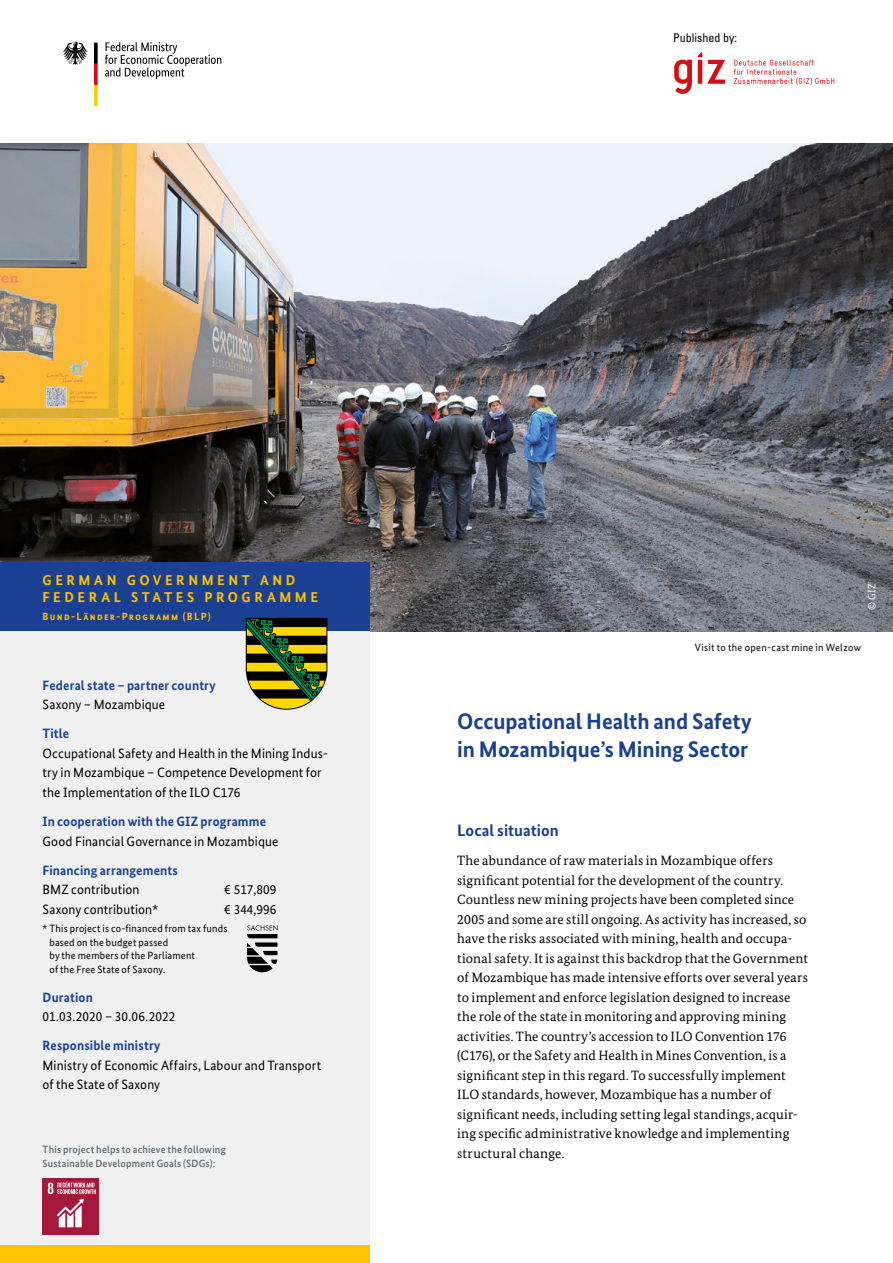
<style>
.page{position:relative;width:893px;height:1263px;background:#fff}
.page>*{position:absolute;margin:0;border:0;box-sizing:border-box;transform-origin:0 0}
.Headline_titel{font:700 22.5px/28.5px "Bundes Sans";color:#194093}
.Head_zw{font:700 16.5px "Bundes Sans";color:#194093}
.laendername{font:700 14.25px/16.5px "Bundes Sans";letter-spacing:.255em;color:#fdc300}
.lauftext{font:13.5px/19.5px "Bundes Serif";letter-spacing:.01em;color:#000}
.Kasten_Lauftext_-_NE{font:13.5px/19.5px "Bundes Sans";letter-spacing:.01em;color:#000}
.Kasten_Lauftext_-_NE-2{font:700 13.5px/19.5px "Bundes Sans";letter-spacing:.01em;color:#194093}
.t1{font:condensed 12px "Univers";color:#000}
.Kasten_Lauftext_-_NE-3{font:10.5px/13.5px "Bundes Sans";letter-spacing:.02em;color:#000}
.Kasten_Lauftext_-_NE-4{font:500 10.5px/14.2px "Bundes Sans";letter-spacing:.02em;color:#58666d}
.bildnachweis{font:10.5px "Bundes Sans";letter-spacing:.03em;color:#000}
.laendername-2{font:700 10.5px "Bundes Sans";letter-spacing:.12em;color:#fdc300}
.bildnachweis-2{font:10.5px "Bundes Sans";color:#fff;scale:.96 1}
.s1{font-weight:400;color:#000}
.s2{font-weight:700;color:#194093}
</style>
<div class="page">
<img style="left:2px;top:144px;width:889px;height:487px">
<div style="left:0;top:631px;width:370px;height:632px;background:#f0f0f0"></div>
<div style="left:0;top:563px;width:370px;height:68px;background:#194093"></div>
<div style="left:0;top:1245px;width:370px;height:18px;background:#fdc300"></div>
<svg style="left:246px;top:618px;width:81px;height:92px;background:#656d22"></svg>
<svg style="left:674px;top:60px;width:18px;height:34px"></svg>
<svg style="left:698px;top:52px;width:27px;height:32px"></svg>
<svg style="left:734px;top:60px;width:100px;height:25px"></svg>
<svg style="left:105px;top:42px;width:116px;height:37px"></svg>
<svg style="left:63px;top:42px;width:25px;height:23px"></svg>
<svg style="left:94px;top:43px;width:4px;height:63px"></svg>
<div style="left:43px;top:1178px;width:56px;height:56px;background:#a6183b"></div>
<svg style="left:48px;top:1182px;width:48px;height:45px"></svg>
<svg style="left:247px;top:925px;width:31px;height:47px"></svg>
<p class="t1" style="left:673px;top:30px;width:65px">Published by:</p>
<p class="laendername" style="left:43px;top:572px;width:277px">GERMAN GOVERNMENT AND<br>FEDERAL STATES PROGRAMME</p>
<p class="laendername-2" style="left:43px;top:610px;width:170px">Bund-Länder-Programm (BLP)</p>
<p class="Kasten_Lauftext_-_NE-2" style="left:43px;top:675px;width:175px">Federal state – partner country<br><span class="s1">Saxony – Mozambique</span></p>
<p class="Kasten_Lauftext_-_NE" style="left:43px;top:724px;width:287px"><span class="s2">Title<br></span>Occupational Safety and Health in the Mining Indus&shy;try in Mozambique – Competence Development for the Implementation of the ILO C176</p>
<p class="Kasten_Lauftext_-_NE" style="left:43px;top:812px;width:237px"><span class="s2">In cooperation with the GIZ programme<br></span>Good Financial Governance in Mozambique</p>
<p class="Kasten_Lauftext_-_NE-2" style="left:43px;top:860px;width:137px">Financing arrangements<br><span class="s1">BMZ contribution</span></p>
<p class="Kasten_Lauftext_-_NE" style="left:224px;top:880px;width:54px">€ 517,809</p>
<p class="Kasten_Lauftext_-_NE" style="left:43px;top:899px;width:117px">Saxony contribution*</p>
<p class="Kasten_Lauftext_-_NE" style="left:224px;top:899px;width:54px">€ 344,996</p>
<p class="Kasten_Lauftext_-_NE-3" style="left:49px;top:922px;width:180px;text-indent:-7px">* This project is co-financed from tax funds based on the budget passed<br>by the members of the Parliament<br>of the Free State of Saxony.</p>
<p class="Kasten_Lauftext_-_NE" style="left:43px;top:987px;width:134px"><span class="s2">Duration<br></span>01.03.2020 – 30.06.2022</p>
<p class="Kasten_Lauftext_-_NE" style="left:43px;top:1036px;width:280px"><span class="s2">Responsible ministry<br></span>Ministry of Economic Affairs, Labour and Transport of the State of Saxony</p>
<p class="Kasten_Lauftext_-_NE-4" style="left:43px;top:1142px;width:185px">This project helps to achieve the following<br>Sustainable Development Goals (SDGs):</p>
<p class="bildnachweis-2" style="left:866px;top:610px;width:29px;rotate:-90deg">© GIZ</p>
<p class="bildnachweis" style="left:695px;top:641px;width:168px">Visit to the open-cast mine in Welzow</p>
<p class="Headline_titel" style="left:457px;top:706px;width:296px">Occupational Health and Safety in Mozambique’s Mining Sector</p>
<p class="Head_zw" style="left:457px;top:820px;width:103px">Local situation</p>
<p class="lauftext" style="left:457px;top:851px;width:352px">The abundance of raw materials in Mozambique offers significant potential for the development of the country.<br>Countless new mining projects have been completed since 2005 and some are still ongoing. As activity has increased, so have the risks associated with mining, health and occupa&shy;tional safety. It is against this backdrop that the Government of Mozambique has made intensive efforts over several years to implement and enforce legislation designed to increase the role of the state in monitoring and approving mining activities. The country’s accession to ILO Convention 176 (C176), or the Safety and Health in Mines Convention, is a significant step in this regard. To successfully implement ILO standards, however, Mozambique has a number of significant needs, including setting legal standings, acquir&shy;ing specific administrative knowledge and implementing structural change.</p>
</div>
